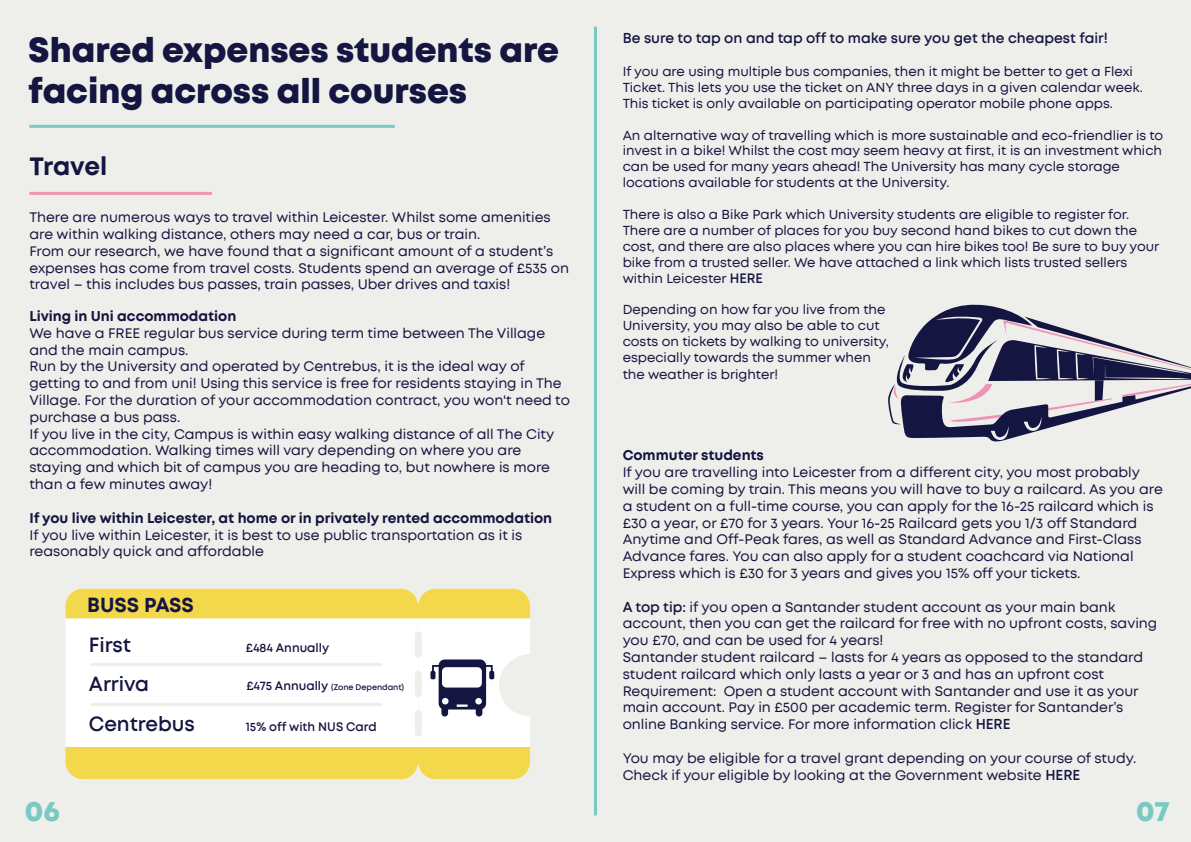
<style>
.page{position:relative;width:1191px;height:842px;background:#eeeeeb}
.page>*{position:absolute;margin:0;border:0;box-sizing:border-box;transform-origin:0 0}
.t1{font:800 34.1px/41px "Mont";color:#141540}
.t2{font:800 28px "Mont";color:#78cac3}
.t3{font:700 25px "Mont";letter-spacing:-.01em;color:#141540}
.t4{font:600 20px/39.4px "Mont";color:#141540}
.t5{font:700 20px "Mont";color:#141540}
.t6{font:14px/16.8px "Mont";color:#141540}
.t7{font:700 14px "Mont";color:#141540}
.t8{font:600 14px "Mont";color:#141540}
.t9{font:13.2px/15.9px "Mont";color:#141540}
.t10{font:600 12px "Mont";color:#141540}
.t11{font:600 8px "Mont";color:#141540}
.s1{font-size:12px}
.s2{font-weight:600}
</style>
<div class="page">
<svg style="left:65px;top:589px;width:465px;height:190px;background:#f6edc1"></svg>
<hr style="left:594px;top:27px;width:3px;height:788px;background:#78cac3">
<hr style="left:29px;top:125px;width:366px;height:3px;background:#78cac3">
<hr style="left:29px;top:192px;width:183px;height:3px;background:#f092b4">
<svg style="left:888px;top:304px;width:303px;height:138px"></svg>
<h1 class="t1" style="left:28px;top:31px;width:532px">Shared expenses students are facing across all courses</h1>
<h3 class="t3" style="left:29px;top:154px;width:79px">Travel</h3>
<p class="t6" style="left:29px;top:209px;width:541px">There are numerous ways to travel within Leicester. Whilst some amenities are within walking distance, others may need a car, bus or train.<br>From our research, we have found that a significant amount of a student’s expenses has come from travel costs. Students spend an average of £535 on travel – this includes bus passes, train passes, Uber drives and taxis!</p>
<p class="t7" style="left:29px;top:309px;width:208px">Living in Uni accommodation</p>
<p class="t6" style="left:29px;top:325px;width:542px">We have a FREE regular bus service during term time between The Village and the main campus.<br>Run by the University and operated by Centrebus, it is the ideal way of getting to and from uni! Using this service is free for residents staying in The Village. For the duration of your accommodation contract, you won't need to purchase a bus pass.<br>If you live in the city, Campus is within easy walking distance of all The City accommodation. Walking times will vary depending on where you are staying and which bit of campus you are heading to, but nowhere is more than a few minutes away!</p>
<p class="t7" style="left:29px;top:511px;width:524px">If you live within Leicester, at home or in privately rented accommodation</p>
<p class="t6" style="left:29px;top:527px;width:494px">If you live within Leicester, it is best to use public transportation as it is reasonably quick and affordable</p>
<h2 class="t2" style="left:25px;top:797px;width:36px">06</h2>
<h3 class="t5" style="left:87px;top:595px;width:108px">BUSS PASS</h3>
<h3 class="t4" style="left:89px;top:626px;width:107px">First<br>Arriva<br>Centrebus</h3>
<p class="t10" style="left:246px;top:642px;width:85px">£484 Annually</p>
<p class="t11" style="left:246px;top:683px;width:159px"><span class="s1">£475 Annually</span> (Zone Dependant)</p>
<p class="t10" style="left:246px;top:721px;width:132px">15% off with NUS Card</p>
<p class="t8" style="left:622px;top:31px;width:486px">Be sure to tap on and tap off to make sure you get the cheapest fair!</p>
<p class="t9" style="left:622px;top:64px;width:522px">If you are using multiple bus companies, then it might be better to get a Flexi<br>Ticket. This lets you use the ticket on ANY three days in a given calendar week.<br>This ticket is only available on participating operator mobile phone apps.</p>
<p class="t9" style="left:622px;top:128px;width:542px">An alternative way of travelling which is more sustainable and eco-friendlier is to invest in a bike! Whilst the cost may seem heavy at first, it is an investment which can be used for many years ahead! The University has many cycle storage locations available for students at the University.</p>
<p class="t9" style="left:622px;top:207px;width:538px">There is also a Bike Park which University students are eligible to register for.<br>There are a number of places for you buy second hand bikes to cut down the cost, and there are also places where you can hire bikes too! Be sure to buy your bike from a trusted seller. We have attached a link which lists trusted sellers within Leicester <span class="s2">HERE</span></p>
<p class="t9" style="left:622px;top:302px;width:268px">Depending on how far you live from the University, you may also be able to cut costs on tickets by walking to university, especially towards the summer when the weather is brighter!</p>
<p class="t7" style="left:622px;top:449px;width:143px">Commuter students</p>
<p class="t6" style="left:622px;top:465px;width:542px">If you are travelling into Leicester from a different city, you most probably will be coming by train. This means you will have to buy a railcard. As you are a student on a full-time course, you can apply for the 16-25 railcard which is £30 a year, or £70 for 3 years. Your 16-25 Railcard gets you 1/3 off Standard Anytime and Off-Peak fares, as well as Standard Advance and First-Class Advance fares. You can also apply for a student coachcard via National Express which is £30 for 3 years and gives you 15% off your tickets.</p>
<p class="t6" style="left:622px;top:599px;width:536px"><span class="s2">A top tip:</span> if you open a Santander student account as your main bank account, then you can get the railcard for free with no upfront costs, saving you £70, and can be used for 4 years!<br>Santander student railcard – lasts for 4 years as opposed to the standard student railcard which only lasts a year or 3 and has an upfront cost Requirement: Open a student account with Santander and use it as your main account. Pay in £500 per academic term. Register for Santander’s online Banking service. For more information click <span class="s2">HERE</span></p>
<p class="t6" style="left:622px;top:750px;width:515px">You may be eligible for a travel grant depending on your course of study.<br>Check if your eligible by looking at the Government website <span class="s2">HERE</span></p>
<h2 class="t2" style="left:1136px;top:797px;width:35px">07</h2>
</div>
